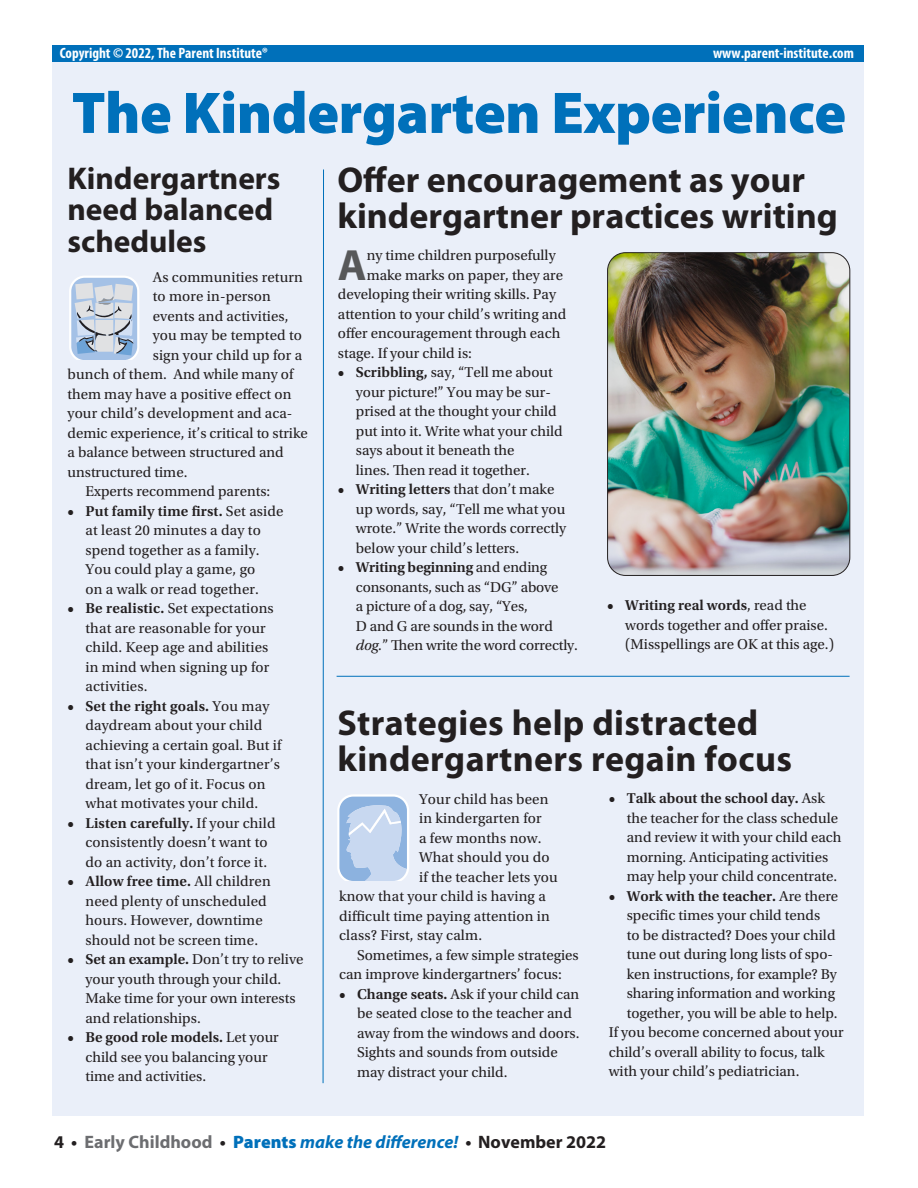
<style>
.page{position:relative;width:918px;height:1188px;background:#fff}
.page>*{position:absolute;margin:0;border:0;box-sizing:border-box;transform-origin:0 0}
.t1{font:900 59.25px "Myriad Pro";letter-spacing:-.01em;color:#0070ba}
.t2{font:700 43.95px "Myriad Pro";color:#57585a}
.t3{font:700 36px/36px "Myriad Pro";color:#231f20}
.t4{font:700 31.5px/31.5px "Myriad Pro";color:#231f20}
.t5{font:italic 700 18px "Myriad Pro";color:#0070ba}
.t6{font:15px/19.5px "Utopia Std";color:#231f20}
.t7{font:700 condensed 15px "Myriad Pro";color:#fff}
.t8{font:600 15px "Utopia Std";color:#231f20}
.s1{font-weight:600}
.s2{font-style:italic}
.s3{font-weight:400}
.s4{font-style:normal;color:#231f20}
.s5{font-style:normal;color:#6c6d70}
.s6{font-weight:900;font-style:normal}
</style>
<div class="page">
<div style="left:52px;top:56px;width:811px;height:1060px;background:#eaeff9"></div>
<svg style="left:69px;top:276px;width:70px;height:83px"></svg>
<div style="left:52px;top:46px;width:811px;height:16px;background:#0070ba"></div>
<hr style="left:337px;top:676px;width:513px;height:1px;background:#0070ba">
<svg style="left:322px;top:169px;width:2px;height:915px"></svg>
<svg style="left:337px;top:794px;width:72px;height:86px"></svg>
<img style="left:608px;top:253px;width:242px;height:322px">
<div style="left:607px;top:252px;width:243px;height:324px;border:1px solid #231f20;border-radius:18px"></div>
<p class="t7" style="left:60px;top:43px;width:210px">Copyright © 2022, The Parent Institute®</p>
<p class="t7" style="left:713px;top:43px;width:142px">www.parent-institute.com</p>
<h1 class="t1" style="left:72px;top:73px;width:776px">The Kindergarten Experience</h1>
<h3 class="t4" style="left:68px;top:161px;width:215px">Kindergartners need balanced schedules</h3>
<h3 class="t3" style="left:338px;top:161px;width:502px">Offer encouragement as your kindergartner practices writing</h3>
<h2 class="t2" style="left:338px;top:236px;width:30px">A</h2>
<p class="t6" style="left:367px;top:246px;width:191px">ny time children purposefully</p>
<p class="t6" style="left:367px;top:265px;width:198px">make marks on paper, they are</p>
<p class="t6" style="left:338px;top:285px;width:220px">developing their writing skills. Pay</p>
<p class="t6" style="left:338px;top:304px;width:230px">attention to your child’s writing and</p>
<p class="t6" style="left:338px;top:324px;width:224px">offer encouragement through each</p>
<p class="t6" style="left:338px;top:343px;width:136px">stage. If your child is:</p>
<p class="t6" style="left:356px;top:363px;width:208px;text-indent:-18px"><span class="s1">• Scribbling,</span> say, “Tell me about your picture!” You may be sur&shy;prised at the thought your child put into it. Write what your child says about it beneath the<br>lines. Then read it together.</p>
<p class="t6" style="left:356px;top:480px;width:212px;text-indent:-18px"><span class="s1">• Writing letters</span> that don’t make up words, say, “Tell me what you wrote.” Write the words correctly below your child’s letters.</p>
<p class="t6" style="left:356px;top:558px;width:224px;text-indent:-18px"><span class="s1">• Writing beginning</span> and ending consonants, such as “DG” above<br>a picture of a dog, say, “Yes,<br>D and G are sounds in the word <span class="s2">dog.</span>” Then write the word correctly.</p>
<p class="t6" style="left:153px;top:268px;width:152px">As communities return</p>
<p class="t6" style="left:153px;top:287px;width:120px">to more in-person</p>
<p class="t6" style="left:153px;top:307px;width:137px">events and activities,</p>
<p class="t6" style="left:153px;top:326px;width:151px">you may be tempted to</p>
<p class="t6" style="left:153px;top:346px;width:151px">sign your child up for a</p>
<p class="t6" style="left:68px;top:365px;width:227px">bunch of them. And while many of</p>
<p class="t6" style="left:68px;top:385px;width:226px">them may have a positive effect on</p>
<p class="t6" style="left:68px;top:404px;width:226px">your child’s development and aca-</p>
<p class="t6" style="left:68px;top:424px;width:242px">demic experience, it’s critical to strike</p>
<p class="t6" style="left:68px;top:443px;width:218px">a balance between structured and</p>
<p class="t6" style="left:68px;top:463px;width:121px">unstructured time.</p>
<p class="t6" style="left:86px;top:482px;width:186px">Experts recommend parents:</p>
<p class="t6" style="left:86px;top:502px;width:200px;text-indent:-18px"><span class="s1">• Put family time first.</span> Set aside at least 20 minutes a day to spend together as a family.<br>You could play a game, go<br>on a walk or read together.</p>
<p class="t6" style="left:86px;top:599px;width:190px;text-indent:-18px"><span class="s1">• Be realistic.</span> Set expectations that are reasonable for your child. Keep age and abilities in mind when signing up for activities.</p>
<p class="t6" style="left:86px;top:697px;width:198px;text-indent:-18px"><span class="s1">• Set the right goals.</span> You may daydream about your child achieving a certain goal. But if that isn’t your kindergartner’s dream, let go of it. Focus on what motivates your child.</p>
<p class="t6" style="left:86px;top:814px;width:192px;text-indent:-18px"><span class="s1">• Listen carefully.</span> If your child consistently doesn’t want to do an activity, don’t force it.</p>
<p class="t6" style="left:86px;top:872px;width:187px;text-indent:-18px"><span class="s1">• Allow free time.</span> All children need plenty of unscheduled hours. However, downtime should not be screen time.</p>
<p class="t6" style="left:86px;top:950px;width:219px;text-indent:-18px"><span class="s1">• Set an example.</span> Don’t try to relive your youth through your child.<br>Make time for your own interests and relationships.</p>
<p class="t6" style="left:86px;top:1028px;width:195px;text-indent:-18px"><span class="s1">• Be good role models.</span> Let your child see you balancing your time and activities.</p>
<p class="t6" style="left:625px;top:596px;width:210px;text-indent:-18px"><span class="s1">• Writing real words</span>, read the words together and offer praise. (Misspellings are OK at this age.)</p>
<h3 class="t3" style="left:338px;top:703px;width:456px">Strategies help distracted kindergartners regain focus</h3>
<p class="t6" style="left:627px;top:789px;width:216px;text-indent:-18px"><span class="s1">• Talk about the school day.</span> Ask the teacher for the class schedule and review it with your child each morning. Anticipating activities may help your child concentrate.</p>
<p class="t8" style="left:609px;top:887px;width:231px">• Work with the teacher. <span class="s3">Are there</span></p>
<p class="t6" style="left:627px;top:906px;width:195px">specific times your child tends</p>
<p class="t6" style="left:627px;top:925px;width:210px">to be distracted? Does your child</p>
<p class="t6" style="left:627px;top:945px;width:208px">tune out during long lists of spo-</p>
<p class="t6" style="left:627px;top:964px;width:212px">ken instructions, for example? By</p>
<p class="t6" style="left:627px;top:984px;width:210px">sharing information and working</p>
<p class="t6" style="left:627px;top:1003px;width:212px">together, you will be able to help.</p>
<p class="t6" style="left:609px;top:1023px;width:236px">If you become concerned about your</p>
<p class="t6" style="left:609px;top:1042px;width:217px">child’s overall ability to focus, talk</p>
<p class="t6" style="left:609px;top:1062px;width:192px">with your child’s pediatrician.</p>
<p class="t6" style="left:419px;top:789px;width:131px">Your child has been</p>
<p class="t6" style="left:419px;top:809px;width:124px">in kindergarten for</p>
<p class="t6" style="left:419px;top:828px;width:124px">a few months now.</p>
<p class="t6" style="left:419px;top:848px;width:132px">What should you do</p>
<p class="t6" style="left:419px;top:867px;width:140px">if the teacher lets you</p>
<p class="t6" style="left:339px;top:887px;width:208px">know that your child is having a</p>
<p class="t6" style="left:339px;top:906px;width:212px">difficult time paying attention in</p>
<p class="t6" style="left:339px;top:926px;width:144px">class? First, stay calm.</p>
<p class="t6" style="left:357px;top:945px;width:223px">Sometimes, a few simple strategies</p>
<p class="t6" style="left:339px;top:965px;width:224px">can improve kindergartners’ focus:</p>
<p class="t6" style="left:357px;top:984px;width:224px;text-indent:-18px"><span class="s1">• Change seats.</span> Ask if your child can be seated close to the teacher and away from the windows and doors.<br>Sights and sounds from outside may distract your child.</p>
<p class="t5" style="left:54px;top:1130px;width:554px"><span class="s4">4 •</span> <span class="s5">Early Childhood</span> <span class="s4">•</span> <span class="s6">Parents</span> make the difference! <span class="s4">• November 2022</span></p>
</div>
